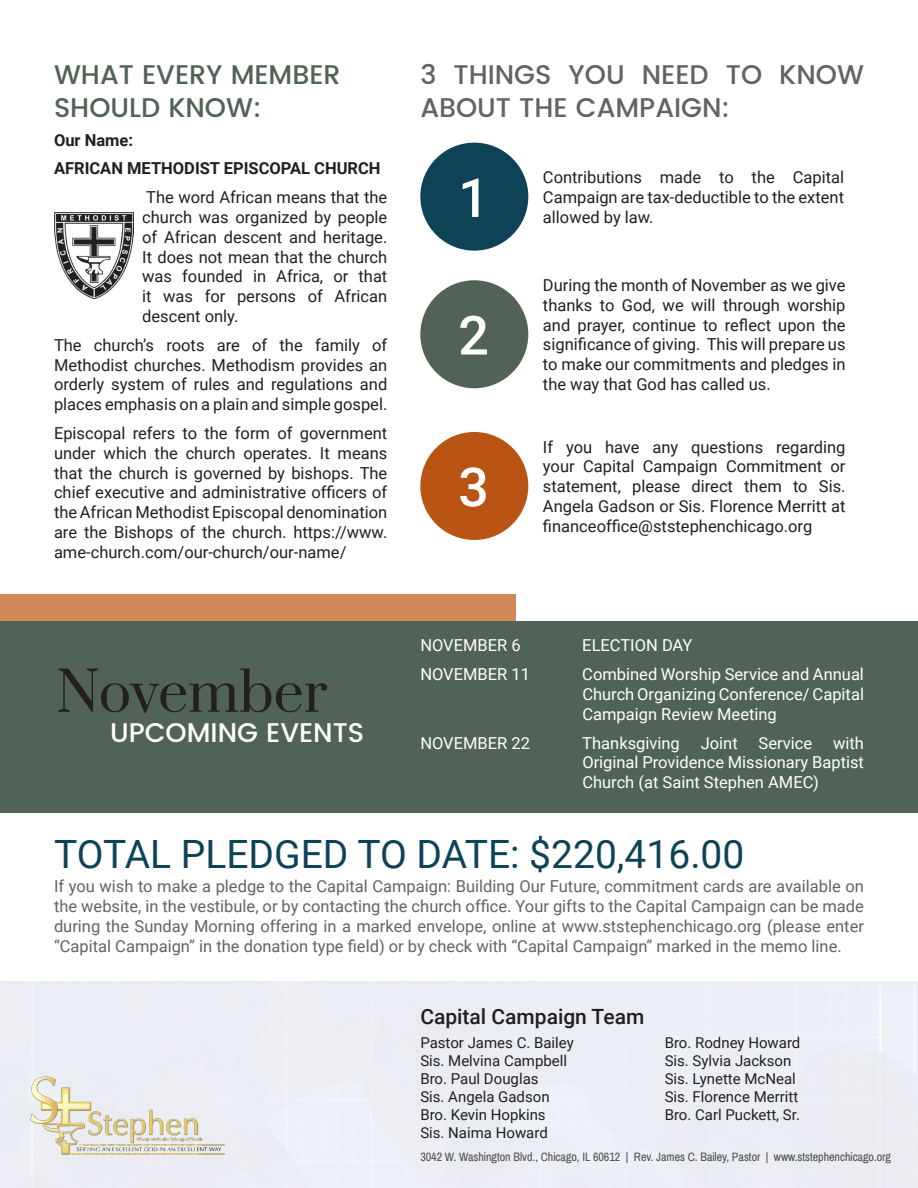
<style>
.page{position:relative;width:918px;height:1188px;background:#fff}
.page>*{position:absolute;margin:0;border:0;box-sizing:border-box;transform-origin:0 0}
.Circle_Text{font:54px "Prata";color:#231f20}
.Circle_Text-2{font:500 54px "Roboto";color:#fff}
.t1{font:39px "Roboto";color:#0e4357}
.Heading_1{font:500 27px/32.4px "Poppins";color:#636366}
.Heading_1-2{font:500 27px/32.4px "Poppins";color:#506356}
.Heading_1-3{font:500 27px "Poppins";color:#fff}
.Heading_2{font:500 21px "Roboto";color:#231f20}
.t2{font:16.5px/19.8px "Roboto";color:#231f20;text-align:justify}
.t3{font:16.5px/19.8px "Roboto";color:#636366;text-align:justify}
.t4{font:16.5px/19.8px "Roboto";color:#fff;text-align:justify}
.t5{font:700 16.5px "Roboto";color:#231f20}
.t6{font:15px "Roboto";color:#231f20}
.t7{font:12px "Archivo Narrow";color:#4b4c4d}
</style>
<div class="page">
<img style="left:27px;top:1074px;width:199px;height:87px">
<div style="left:0;top:594px;width:515px;height:171px;background:#d18959"></div>
<div style="left:0;top:621px;width:918px;height:191px;background:#506356"></div>
<div style="left:420px;top:143px;width:108px;height:108px;background:#0e4357;border-radius:50%"></div>
<div style="left:420px;top:280px;width:108px;height:108px;background:#506356;border-radius:50%"></div>
<div style="left:420px;top:432px;width:108px;height:108px;background:#b95414;border-radius:50%"></div>
<img style="left:54px;top:212px;width:79px;height:86px">
<p class="Heading_1-2" style="left:54px;top:59px;width:288px">WHAT EVERY MEMBER<br>SHOULD KNOW:</p>
<p class="t5" style="left:54px;top:128px;width:81px">Our Name:</p>
<p class="t5" style="left:54px;top:157px;width:328px">AFRICAN METHODIST EPISCOPAL CHURCH</p>
<p class="t2" style="left:142px;top:187px;width:247px">The word African means that the church was organized by people of African descent and heritage.<br>It does not mean that the church was founded in Africa, or that it was for persons of African descent only.</p>
<p class="t2" style="left:54px;top:334px;width:335px">The church’s roots are of the family of Methodist churches. Methodism provides an orderly system of rules and regulations and places emphasis on a plain and simple gospel.</p>
<p class="t2" style="left:54px;top:423px;width:335px">Episcopal refers to the form of government under which the church operates. It means that the church is governed by bishops. The chief executive and administrative officers of the African Methodist Episcopal denomination are the Bishops of the church. https://www. ame-church.com/our-church/our-name/</p>
<p class="Circle_Text" style="left:56px;top:658px;width:273px">November</p>
<p class="Heading_1-3" style="left:110px;top:712px;width:256px">UPCOMING EVENTS</p>
<p class="Heading_1" style="left:420px;top:59px;width:445px">3 THINGS YOU NEED TO KNOW<br>ABOUT THE CAMPAIGN:</p>
<p class="Circle_Text-2" style="left:458px;top:160px;width:32px">1</p>
<p class="t2" style="left:543px;top:167px;width:303px">Contributions made to the Capital Campaign are tax-deductible to the extent allowed by law.</p>
<p class="Circle_Text-2" style="left:458px;top:297px;width:32px">2</p>
<p class="Circle_Text-2" style="left:458px;top:449px;width:32px">3</p>
<p class="t2" style="left:543px;top:275px;width:304px">During the month of November as we give thanks to God, we will through worship and prayer, continue to reflect upon the significance of giving. This will prepare us to make our commitments and pledges in the way that God has called us.</p>
<p class="t2" style="left:543px;top:436px;width:304px">If you have any questions regarding your Capital Campaign Commitment or statement, please direct them to Sis.<br>Angela Gadson or Sis. Florence Merritt at financeoffice@ststephenchicago.org</p>
<p class="t4" style="left:420px;top:635px;width:102px">NOVEMBER 6</p>
<p class="t4" style="left:582px;top:635px;width:112px">ELECTION DAY</p>
<p class="t4" style="left:420px;top:664px;width:111px">NOVEMBER 11</p>
<p class="t4" style="left:582px;top:664px;width:283px">Combined Worship Service and Annual Church Organizing Conference/ Capital Campaign Review Meeting</p>
<p class="t4" style="left:420px;top:732px;width:111px">NOVEMBER 22</p>
<p class="t4" style="left:582px;top:732px;width:99px">Thanksgiving</p>
<p class="t4" style="left:701px;top:732px;width:39px">Joint</p>
<p class="t4" style="left:759px;top:732px;width:55px">Service</p>
<p class="t4" style="left:582px;top:732px;width:283px;text-indent:251px">with Original Providence Missionary Baptist Church (at Saint Stephen AMEC)</p>
<p class="t1" style="left:54px;top:826px;width:692px">TOTAL PLEDGED TO DATE: $220,416.00</p>
<p class="t3" style="left:54px;top:876px;width:812px">If you wish to make a pledge to the Capital Campaign: Building Our Future, commitment cards are available on the website, in the vestibule, or by contacting the church office. Your gifts to the Capital Campaign can be made during the Sunday Morning offering in a marked envelope, online at www.ststephenchicago.org (please enter “Capital Campaign” in the donation type field) or by check with “Capital Campaign” marked in the memo line.</p>
<p class="Heading_2" style="left:420px;top:1002px;width:226px">Capital Campaign Team</p>
<p class="t6" style="left:420px;top:1032px;width:155px">Pastor James C. Bailey</p>
<p class="t6" style="left:420px;top:1050px;width:148px">Sis. Melvina Campbell</p>
<p class="t6" style="left:420px;top:1068px;width:120px">Bro. Paul Douglas</p>
<p class="t6" style="left:420px;top:1086px;width:131px">Sis. Angela Gadson</p>
<p class="t6" style="left:420px;top:1104px;width:127px">Bro. Kevin Hopkins</p>
<p class="t6" style="left:420px;top:1122px;width:129px">Sis. Naima Howard</p>
<p class="t6" style="left:665px;top:1032px;width:137px">Bro. Rodney Howard</p>
<p class="t6" style="left:665px;top:1050px;width:128px">Sis. Sylvia Jackson</p>
<p class="t6" style="left:665px;top:1068px;width:133px">Sis. Lynette McNeal</p>
<p class="t6" style="left:665px;top:1086px;width:135px">Sis. Florence Merritt</p>
<p class="t6" style="left:665px;top:1104px;width:137px">Bro. Carl Puckett, Sr.</p>
<p class="t7" style="left:420px;top:1150px;width:472px">3042 W. Washington Blvd., Chicago, IL 60612 | Rev. James C. Bailey, Pastor | www.ststephenchicago.org</p>
</div>
